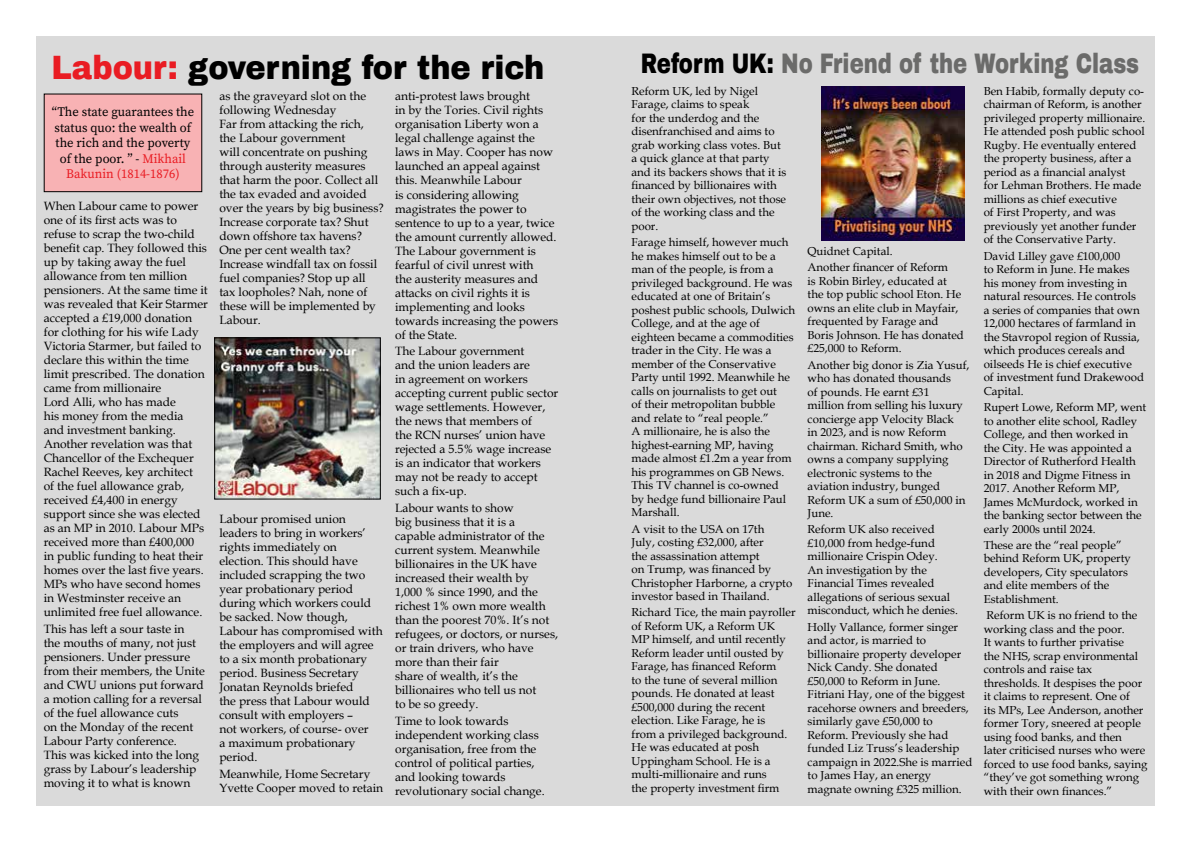
<style>
.page{position:relative;width:1191px;height:842px;background:#fff}
.page>*{position:absolute;margin:0;border:0;box-sizing:border-box;transform-origin:0 0}
.t1{font:900 33px "Archivo";color:#000;scale:.92 1}
.t2{font:900 27.6px "Archivo";color:#6b6b6a;scale:.77 1}
.t3{font:13px/15.6px "Source Serif Pro";color:#000;text-align:center}
.t4{font:12px/14px "Book Antiqua";color:#000}
.t5{font:11.5px/13.5px "Book Antiqua";color:#000}
.s1{color:#e91c23}
.s2{color:#000}
</style>
<div class="page">
<div style="left:36px;top:36px;width:1119px;height:770px;background:#dadada"></div>
<img style="left:216px;top:339px;width:163px;height:158px">
<div style="left:214px;top:337px;width:167px;height:162px;border:1px solid #000"></div>
<img style="left:822px;top:86px;width:142px;height:155px">
<div style="left:44px;top:94px;width:158px;height:98px;background:#f8b2b4"></div>
<div style="left:44px;top:94px;width:158px;height:98px;border:1px solid #000"></div>
<h1 class="t1" style="left:52px;top:47px;width:537px"><span class="s1">Labour:</span> governing for the rich</h1>
<h2 class="t2" style="left:641px;top:47px;width:648px"><span class="s2">Reform UK:</span> No Friend of the Working Class</h2>
<p class="t3" style="left:52px;top:104px;width:144px">“The state guarantees the status quo: the wealth of the rich and the poverty of the poor. ” - <span class="s1">Mikhail<br>Bakunin (1814-1876)</span></p>
<p class="t5" style="left:631px;top:84px;width:156px">Reform UK, led by Nigel<br>Farage, claims to speak<br>for the underdog and the disenfranchised and aims to grab working class votes. But a quick glance at that party and its backers shows that it is financed by billionaires with their own objectives, not those of the working class and the poor.</p>
<p class="t5" style="left:631px;top:235px;width:165px">Farage himself, however much he makes himself out to be a man of the people, is from a privileged background. He was educated at one of Britain’s poshest public schools, Dulwich<br>College, and at the age of eighteen became a commodities trader in the City. He was a member of the Conservative<br>Party until 1992. Meanwhile he calls on journalists to get out<br>of their metropolitan bubble and relate to “real people.”<br>A millionaire, he is also the highest-earning MP, having made almost £1.2m a year from his programmes on GB News.<br>This TV channel is co-owned<br>by hedge fund billionaire Paul<br>Marshall.</p>
<p class="t5" style="left:631px;top:522px;width:162px">A visit to the USA on 17th<br>July, costing £32,000, after<br>the assassination attempt<br>on Trump, was financed by<br>Christopher Harborne, a crypto investor based in Thailand.</p>
<p class="t5" style="left:631px;top:605px;width:166px">Richard Tice, the main payroller of Reform UK, a Reform UK<br>MP himself, and until recently<br>Reform leader until ousted by<br>Farage, has financed Reform<br>to the tune of several million pounds. He donated at least £500,000 during the recent election. Like Farage, he is<br>from a privileged background.<br>He was educated at posh<br>Uppingham School. He is a multi-millionaire and runs<br>the property investment firm</p>
<p class="t5" style="left:983px;top:84px;width:163px">Ben Habib, formally deputy co&shy;chairman of Reform, is another privileged property millionaire.<br>He attended posh public school<br>Rugby. He eventually entered the property business, after a period as a financial analyst<br>for Lehman Brothers. He made millions as chief executive<br>of First Property, and was previously yet another funder of the Conservative Party.</p>
<p class="t5" style="left:983px;top:249px;width:162px">David Lilley gave £100,000<br>to Reform in June. He makes his money from investing in natural resources. He controls a series of companies that own<br>12,000 hectares of farmland in the Stavropol region of Russia, which produces cereals and oilseeds He is chief executive of investment fund Drakewood<br>Capital.</p>
<p class="t5" style="left:983px;top:400px;width:164px">Rupert Lowe, Reform MP, went to another elite school, Radley<br>College, and then worked in the City. He was appointed a<br>Director of Rutherford Health in 2018 and Digme Fitness in<br>2017. Another Reform MP,<br>James McMurdock, worked in the banking sector between the early 2000s until 2024.</p>
<p class="t5" style="left:983px;top:538px;width:149px">These are the “real people” behind Reform UK, property developers, City speculators and elite members of the<br>Establishment.</p>
<p class="t5" style="left:983px;top:608px;width:165px">Reform UK is no friend to the working class and the poor.<br>It wants to further privatise<br>the NHS, scrap environmental controls and raise tax thresholds. It despises the poor it claims to represent. One of<br>its MPs, Lee Anderson, another former Tory, sneered at people using food banks, and then later criticised nurses who were forced to use food banks, saying “they’ve got something wrong with their own finances.”</p>
<p class="t4" style="left:219px;top:89px;width:166px">as the graveyard slot on the following Wednesday<br>Far from attacking the rich,<br>the Labour government<br>will concentrate on pushing through austerity measures that harm the poor. Collect all the tax evaded and avoided over the years by big business?<br>Increase corporate tax? Shut down offshore tax havens?<br>One per cent wealth tax?<br>Increase windfall tax on fossil fuel companies? Stop up all tax loopholes? Nah, none of these will be implemented by<br>Labour.</p>
<p class="t4" style="left:395px;top:89px;width:165px">anti-protest laws brought<br>in by the Tories. Civil rights organisation Liberty won a legal challenge against the laws in May. Cooper has now launched an appeal against this. Meanwhile Labour<br>is considering allowing magistrates the power to sentence to up to a year, twice the amount currently allowed.<br>The Labour government is fearful of civil unrest with<br>the austerity measures and attacks on civil rights it is implementing and looks towards increasing the powers of the State.</p>
<p class="t4" style="left:395px;top:344px;width:165px">The Labour government<br>and the union leaders are<br>in agreement on workers accepting current public sector wage settlements. However, the news that members of<br>the RCN nurses’ union have rejected a 5.5% wage increase is an indicator that workers may not be ready to accept such a fix-up.</p>
<p class="t4" style="left:395px;top:501px;width:164px">Labour wants to show<br>big business that it is a capable administrator of the current system. Meanwhile billionaires in the UK have increased their wealth by<br>1,000 % since 1990, and the richest 1% own more wealth than the poorest 70%. It’s not refugees, or doctors, or nurses, or train drivers, who have more than their fair<br>share of wealth, it’s the billionaires who tell us not<br>to be so greedy.</p>
<p class="t4" style="left:395px;top:714px;width:151px">Time to look towards independent working class organisation, free from the control of political parties, and looking towards revolutionary social change.</p>
<p class="t4" style="left:44px;top:199px;width:166px">When Labour came to power one of its first acts was to refuse to scrap the two-child benefit cap. They followed this up by taking away the fuel allowance from ten million pensioners. At the same time it was revealed that Keir Starmer accepted a £19,000 donation for clothing for his wife Lady<br>Victoria Starmer, but failed to declare this within the time limit prescribed. The donation came from millionaire<br>Lord Alli, who has made<br>his money from the media<br>and investment banking.<br>Another revelation was that<br>Chancellor of the Exchequer<br>Rachel Reeves, key architect<br>of the fuel allowance grab, received £4,400 in energy support since she was elected as an MP in 2010. Labour MPs received more than £400,000<br>in public funding to heat their homes over the last five years.<br>MPs who have second homes in Westminster receive an unlimited free fuel allowance.</p>
<p class="t4" style="left:44px;top:622px;width:163px">This has left a sour taste in<br>the mouths of many, not just pensioners. Under pressure from their members, the Unite and CWU unions put forward a motion calling for a reversal of the fuel allowance cuts<br>on the Monday of the recent<br>Labour Party conference.<br>This was kicked into the long grass by Labour’s leadership moving it to what is known</p>
<p class="t5" style="left:807px;top:243px;width:142px;line-height:16.3px">Quidnet Capital.<br>Another financer of Reform</p>
<p class="t5" style="left:807px;top:274px;width:158px">is Robin Birley, educated at the top public school Eton. He owns an elite club in Mayfair, frequented by Farage and<br>Boris Johnson. He has donated £25,000 to Reform.</p>
<p class="t5" style="left:807px;top:358px;width:163px">Another big donor is Zia Yusuf, who has donated thousands<br>of pounds. He earnt £31<br>million from selling his luxury concierge app Velocity Black<br>in 2023, and is now Reform chairman. Richard Smith, who owns a company supplying electronic systems to the aviation industry, bunged<br>Reform UK a sum of £50,000 in<br>June.</p>
<p class="t5" style="left:807px;top:522px;width:152px">Reform UK also received £10,000 from hedge-fund millionaire Crispin Odey.<br>An investigation by the<br>Financial Times revealed allegations of serious sexual misconduct, which he denies.</p>
<p class="t5" style="left:807px;top:620px;width:166px">Holly Vallance, former singer and actor, is married to billionaire property developer<br>Nick Candy. She donated £50,000 to Reform in June.<br>Fitriani Hay, one of the biggest racehorse owners and breeders, similarly gave £50,000 to<br>Reform. Previously she had funded Liz Truss’s leadership campaign in 2022.She is married to James Hay, an energy magnate owning £325 million.</p>
<p class="t4" style="left:219px;top:512px;width:165px">Labour promised union leaders to bring in workers’ rights immediately on election. This should have included scrapping the two year probationary period during which workers could be sacked. Now though,<br>Labour has compromised with the employers and will agree to a six month probationary period. Business Secretary<br>Jonatan Reynolds briefed<br>the press that Labour would consult with employers –<br>not workers, of course- over<br>a maximum probationary period.</p>
<p class="t4" style="left:219px;top:767px;width:165px">Meanwhile, Home Secretary<br>Yvette Cooper moved to retain</p>
</div>
